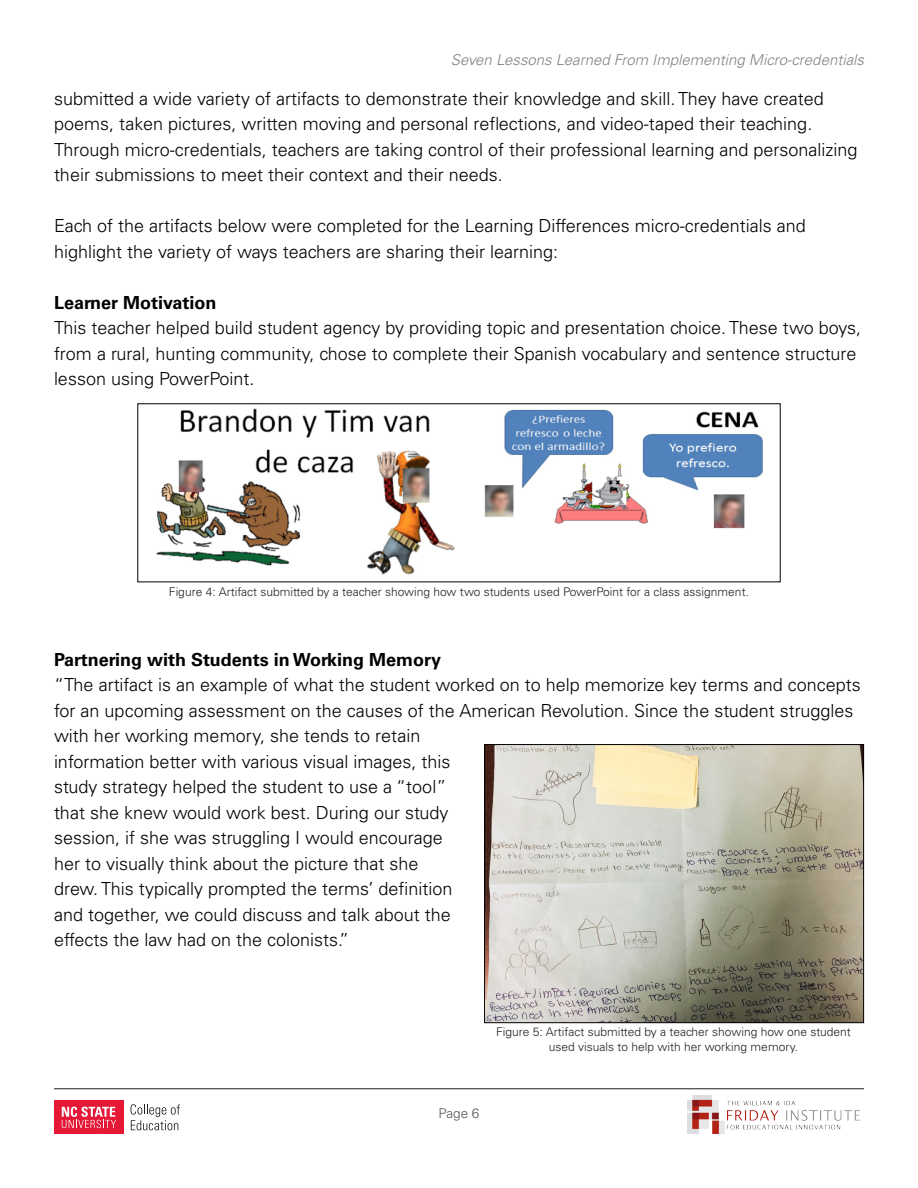
<style>
.page{position:relative;width:918px;height:1188px;background:#fff}
.page>*{position:absolute;margin:0;border:0;box-sizing:border-box;transform-origin:0 0}
.t1{font:300 18px/25.5px "Univers LT Std";color:#000}
.t2{font:700 18px "Univers LT Std";color:#000}
.t3{font:italic 300 15px "Univers LT Std";color:#808285}
.t4{font:300 13.5px "Univers LT Std";color:#57585a}
.t5{font:300 12px/14.4px "Univers LT Std";color:#231f20;text-align:center}
</style>
<div class="page">
<img style="left:156px;top:408px;width:607px;height:167px">
<img style="left:486px;top:746px;width:376px;height:275px">
<div style="left:484px;top:744px;width:380px;height:279px;border:1px solid #000"></div>
<img style="left:688px;top:1096px;width:173px;height:38px">
<hr style="left:54px;top:1088px;width:810px;height:1px;background:#231f20">
<div style="left:54px;top:1101px;width:69px;height:33px;background:#e51836"></div>
<svg style="left:62px;top:1107px;width:54px;height:21px"></svg>
<svg style="left:131px;top:1104px;width:49px;height:26px"></svg>
<p class="t3" style="left:451px;top:51px;width:415px">Seven Lessons Learned From Implementing Micro-credentials</p>
<p class="t1" style="left:54px;top:86px;width:805px">submitted a wide variety of artifacts to demonstrate their knowledge and skill. They have created poems, taken pictures, written moving and personal reflections, and video-taped their teaching.<br>Through micro-credentials, teachers are taking control of their professional learning and personalizing their submissions to meet their context and their needs.</p>
<p class="t1" style="left:54px;top:213px;width:753px">Each of the artifacts below were completed for the Learning Differences micro-credentials and highlight the variety of ways teachers are sharing their learning:</p>
<p class="t2" style="left:54px;top:292px;width:164px">Learner Motivation</p>
<p class="t1" style="left:54px;top:315px;width:809px">This teacher helped build student agency by providing topic and presentation choice. These two boys, from a rural, hunting community, chose to complete their Spanish vocabulary and sentence structure lesson using PowerPoint.</p>
<p class="t5" style="left:169px;top:585px;width:582px">Figure 4: Artifact submitted by a teacher showing how two students used PowerPoint for a class assignment.</p>
<p class="t2" style="left:54px;top:649px;width:389px">Partnering with Students in Working Memory</p>
<p class="t1" style="left:54px;top:672px;width:808px">“The artifact is an example of what the student worked on to help memorize key terms and concepts for an upcoming assessment on the causes of the American Revolution. Since the student struggles with her working memory, she tends to retain<br>information better with various visual images, this<br>study strategy helped the student to use a “tool”<br>that she knew would work best. During our study<br>session, if she was struggling I would encourage<br>her to visually think about the picture that she<br>drew. This typically prompted the terms’ definition<br>and together, we could discuss and talk about the<br>effects the law had on the colonists.”</p>
<p class="t5" style="left:496px;top:1025px;width:356px">Figure 5: Artifact submitted by a teacher showing how one student used visuals to help with her working memory.</p>
<p class="t4" style="left:439px;top:1105px;width:42px">Page 6</p>
</div>
